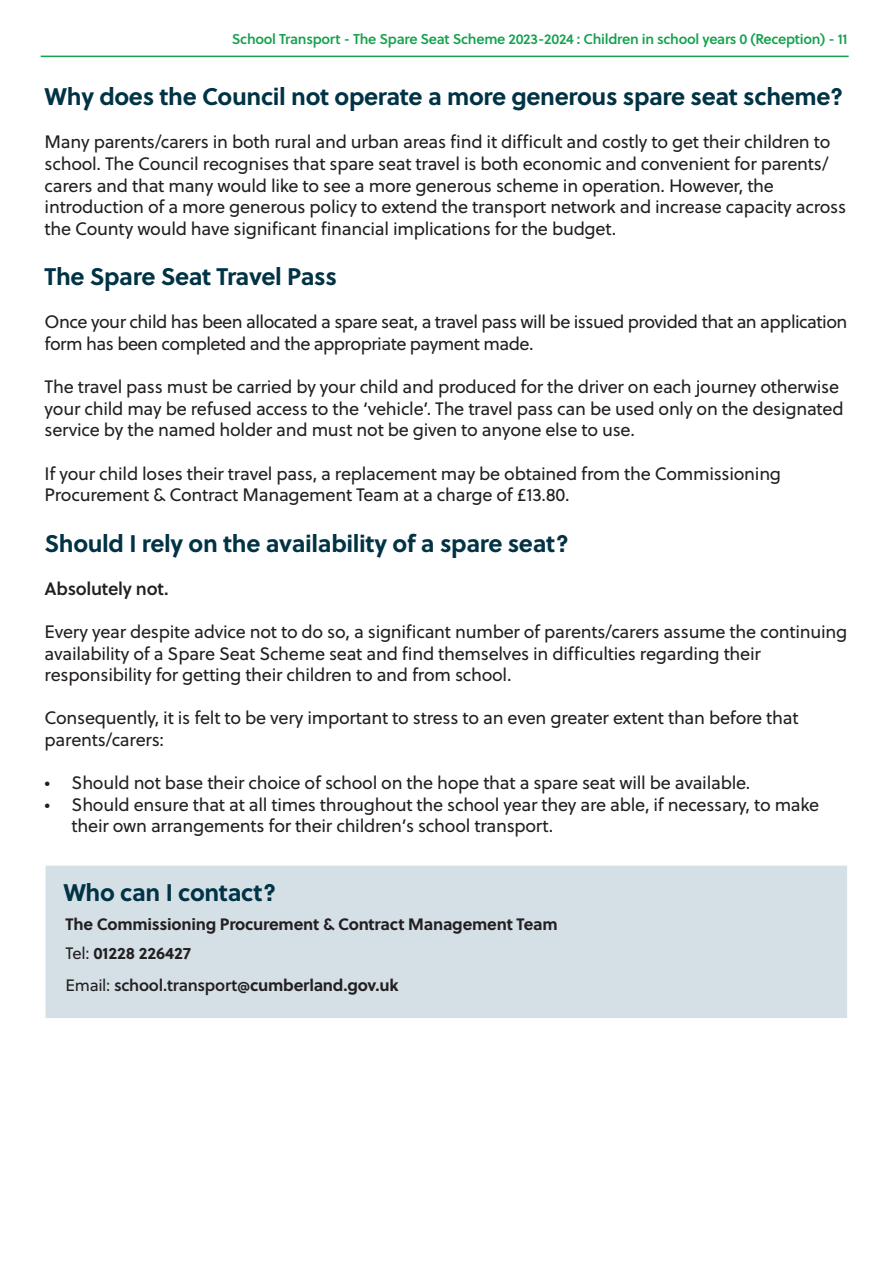
<style>
.page{position:relative;width:893px;height:1263px;background:#fff}
.page>*{position:absolute;margin:0;border:0;box-sizing:border-box;transform-origin:0 0}
.t1{font:700 24px "Soleil";letter-spacing:-.015em;color:#003345}
.t2{font:18px/21.6px "Soleil";letter-spacing:-.015em;color:#231f20}
.t3{font:18px "Soleil Sb";letter-spacing:-.015em;color:#231f20}
.t4{font:700 16.5px "Soleil";letter-spacing:-.015em;color:#231f20}
.t5{font:16.5px "Soleil Sb";letter-spacing:-.015em;color:#231f20}
.t6{font:14.25px "Soleil Sb";letter-spacing:-.02em;color:#16a14e}
.s1{font-weight:400}
.s2{font-family:"Soleil"}
.s3{font-family:"Soleil";font-weight:700}
</style>
<div class="page">
<div style="left:44px;top:864px;width:805px;height:155px;background:#d4dfe6;border:2px solid #fff"></div>
<hr style="left:41px;top:56px;width:808px;height:1px;background:#16a14e">
<p class="t6" style="left:232px;top:28px;width:617px">School Transport - The Spare Seat Scheme 2023-2024 : Children in school years 0 (Reception) - 11</p>
<p class="t1" style="left:45px;top:78px;width:800px">Why does the Council not operate a more generous spare seat scheme?</p>
<p class="t2" style="left:45px;top:131px;width:803px">Many parents/carers in both rural and urban areas find it difficult and costly to get their children to school. The Council recognises that spare seat travel is both economic and convenient for parents/ carers and that many would like to see a more generous scheme in operation. However, the introduction of a more generous policy to extend the transport network and increase capacity across the County would have significant financial implications for the budget.</p>
<p class="t1" style="left:45px;top:258px;width:294px">The Spare Seat Travel Pass</p>
<p class="t2" style="left:45px;top:311px;width:804px">Once your child has been allocated a spare seat, a travel pass will be issued provided that an application form has been completed and the appropriate payment made.</p>
<p class="t2" style="left:45px;top:376px;width:800px">The travel pass must be carried by your child and produced for the driver on each journey otherwise your child may be refused access to the ‘vehicle’. The travel pass can be used only on the designated service by the named holder and must not be given to anyone else to use.</p>
<p class="t2" style="left:45px;top:462px;width:738px">If your child loses their travel pass, a replacement may be obtained from the Commissioning<br>Procurement &amp; Contract Management Team at a charge of £13.80.</p>
<p class="t1" style="left:45px;top:524px;width:526px">Should I rely on the availability of a spare seat?</p>
<p class="t3" style="left:45px;top:575px;width:125px">Absolutely not.</p>
<p class="t2" style="left:45px;top:620px;width:804px">Every year despite advice not to do so, a significant number of parents/carers assume the continuing</p>
<p class="t2" style="left:45px;top:642px;width:718px">availability of a Spare Seat Scheme seat and find themselves in difficulties regarding their responsibility for getting their children to and from school.</p>
<p class="t2" style="left:45px;top:707px;width:755px">Consequently, it is felt to be very important to stress to an even greater extent than before that parents/carers:</p>
<p class="t2" style="left:45px;top:772px;width:707px">• Should not base their choice of school on the hope that a spare seat will be available.</p>
<p class="t2" style="left:72px;top:793px;width:749px;text-indent:-27px">• Should ensure that at all times throughout the school year they are able, if necessary, to make their own arrangements for their children’s school transport.</p>
<p class="t1" style="left:63px;top:874px;width:214px">Who can I contact?</p>
<p class="t4" style="left:66px;top:912px;width:494px">The Commissioning Procurement &amp; Contract Management Team</p>
<p class="t4" style="left:66px;top:941px;width:127px"><span class="s1">Tel:</span> 01228 226427</p>
<p class="t5" style="left:66px;top:973px;width:334px"><span class="s2">Email:</span> school.transport@<span class="s3">cumberland.gov.uk</span></p>
</div>
